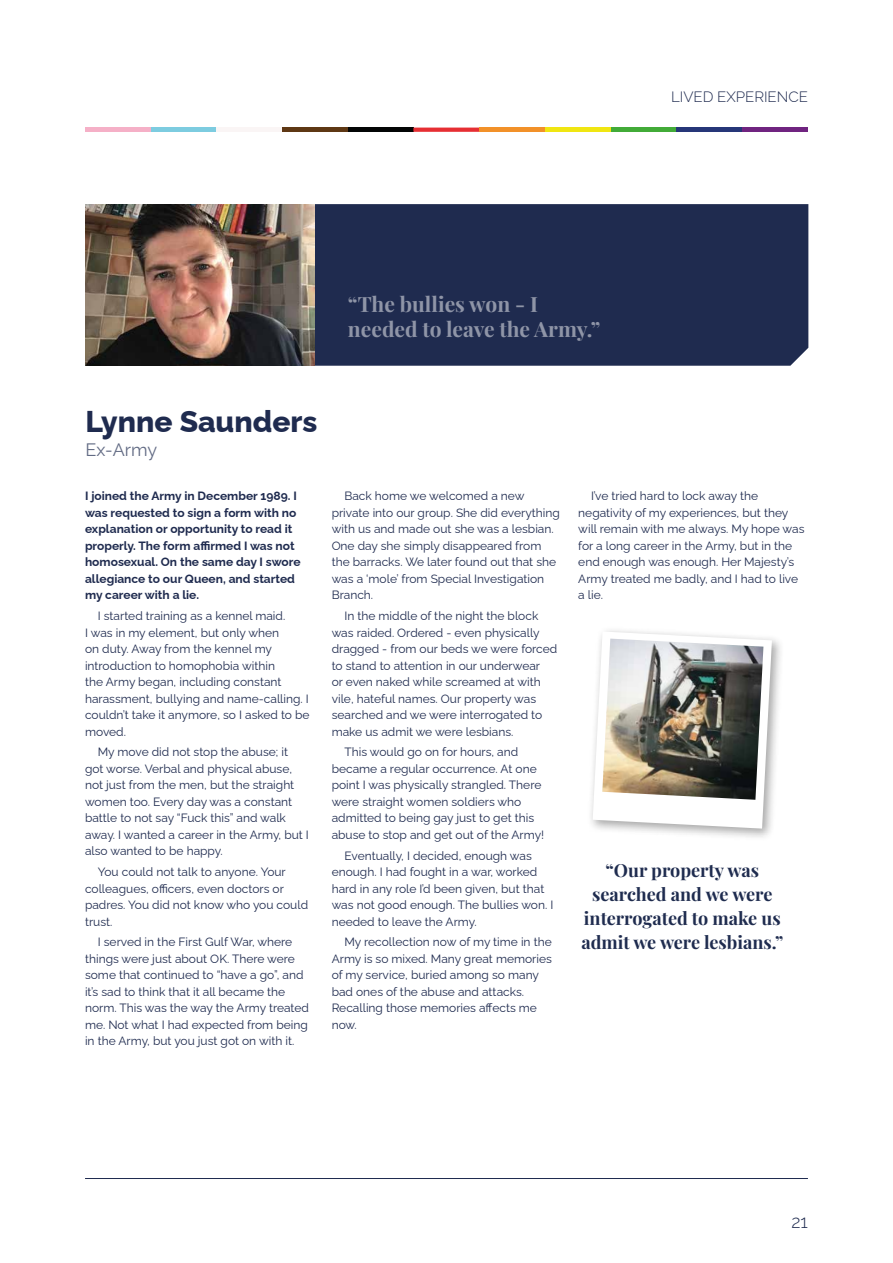
<style>
.page{position:relative;width:893px;height:1263px;background:#fff}
.page>*{position:absolute;margin:0;border:0;box-sizing:border-box;transform-origin:0 0}
.t1{font:800 30px "Raleway";color:#1f2b4f}
.t2{font:21px/25.2px "Playfair Display";color:#8f95a7}
.t3{font:18px/24px "Playfair Display";color:#1f2c4f;text-align:center}
.t4{font:18px "Raleway";color:#626b84}
.t5{font:300 18px "Raleway";color:#1f2b4f}
.t6{font:300 15px "Raleway";color:#1f2b4f}
.t7{font:12px/16.5px "Raleway";color:#1f2b4f}
.t8{font:700 12px/16.5px "Raleway";color:#1f2b4f}
</style>
<div class="page">
<hr style="left:85px;top:1178px;width:723px;height:1px;background:#1f2b4f">
<hr style="left:85px;top:128px;width:66px;height:4px;background:#f5b0c7">
<hr style="left:151px;top:128px;width:66px;height:4px;background:#7dcce0">
<hr style="left:217px;top:128px;width:65px;height:4px;background:#faf5f5">
<hr style="left:282px;top:128px;width:66px;height:4px;background:#5e3814">
<hr style="left:348px;top:128px;width:66px;height:4px;background:#030505">
<svg style="left:413px;top:128px;width:66px;height:4px"></svg>
<hr style="left:479px;top:128px;width:66px;height:4px;background:#f29129">
<hr style="left:545px;top:128px;width:66px;height:4px;background:#f0e612">
<hr style="left:611px;top:128px;width:65px;height:4px;background:#42ab38">
<hr style="left:676px;top:128px;width:66px;height:4px;background:#263678">
<hr style="left:742px;top:128px;width:66px;height:4px;background:#702480">
<div style="left:315px;top:204px;width:493px;height:162px;background:#1f2b4f"></div>
<img style="left:85px;top:204px;width:230px;height:162px">
<div style="left:587px;top:626px;width:197px;height:215px;background:#000;opacity:.35"></div>
<svg style="left:593px;top:631px;width:179px;height:197px"></svg>
<img style="left:602px;top:639px;width:161px;height:161px">
<p class="t6" style="left:671px;top:85px;width:138px">LIVED EXPERIENCE</p>
<h2 class="t2" style="left:348px;top:290px;width:254px">“The bullies won - I needed to leave the Army.”</h2>
<h1 class="t1" style="left:85px;top:398px;width:233px">Lynne Saunders</h1>
<h3 class="t4" style="left:85px;top:436px;width:73px">Ex-Army</h3>
<p class="t8" style="left:85px;top:487px;width:217px">I joined the Army in December 1989. I was requested to sign a form with no explanation or opportunity to read it properly. The form affirmed I was not homosexual. On the same day I swore allegiance to our Queen, and started my career with a lie.</p>
<p class="t7" style="left:85px;top:606px;width:226px;text-indent:13px">I started training as a kennel maid.<br>I was in my element, but only when<br>on duty. Away from the kennel my introduction to homophobia within<br>the Army began, including constant harassment, bullying and name-calling. I couldn’t take it anymore, so I asked to be moved.</p>
<p class="t7" style="left:85px;top:743px;width:225px;text-indent:13px">My move did not stop the abuse; it got worse. Verbal and physical abuse, not just from the men, but the straight women too. Every day was a constant battle to not say “Fuck this” and walk away. I wanted a career in the Army, but I also wanted to be happy.</p>
<p class="t7" style="left:85px;top:862px;width:225px;text-indent:13px">You could not talk to anyone. Your colleagues, officers, even doctors or padres. You did not know who you could trust.</p>
<p class="t7" style="left:85px;top:932px;width:225px;text-indent:13px">I served in the First Gulf War, where things were just about OK. There were some that continued to “have a go”, and it’s sad to think that it all became the norm. This was the way the Army treated me. Not what I had expected from being in the Army, but you just got on with it.</p>
<p class="t7" style="left:332px;top:487px;width:230px;text-indent:13px">Back home we welcomed a new private into our group. She did everything with us and made out she was a lesbian.<br>One day she simply disappeared from the barracks. We later found out that she was a ‘mole’ from Special Investigation<br>Branch.</p>
<p class="t7" style="left:332px;top:606px;width:227px;text-indent:13px">In the middle of the night the block was raided. Ordered - even physically dragged - from our beds we were forced to stand to attention in our underwear<br>or even naked while screamed at with vile, hateful names. Our property was searched and we were interrogated to make us admit we were lesbians.</p>
<p class="t7" style="left:332px;top:743px;width:214px;text-indent:13px">This would go on for hours, and became a regular occurrence. At one point I was physically strangled. There were straight women soldiers who admitted to being gay just to get this abuse to stop and get out of the Army!</p>
<p class="t7" style="left:332px;top:846px;width:223px;text-indent:13px">Eventually, I decided, enough was enough. I had fought in a war, worked hard in any role I’d been given, but that was not good enough. The bullies won. I needed to leave the Army.</p>
<p class="t7" style="left:332px;top:932px;width:222px;text-indent:13px">My recollection now of my time in the<br>Army is so mixed. Many great memories of my service, buried among so many bad ones of the abuse and attacks.<br>Recalling those memories affects me now.</p>
<p class="t7" style="left:578px;top:486px;width:228px;text-indent:13px">I’ve tried hard to lock away the negativity of my experiences, but they will remain with me always. My hope was for a long career in the Army, but in the end enough was enough. Her Majesty’s<br>Army treated me badly, and I had to live a lie.</p>
<h3 class="t3" style="left:581px;top:856px;width:204px">“Our property was searched and we were interrogated to make us admit we were lesbians.”</h3>
<h3 class="t5" style="left:791px;top:1207px;width:18px">21</h3>
</div>
